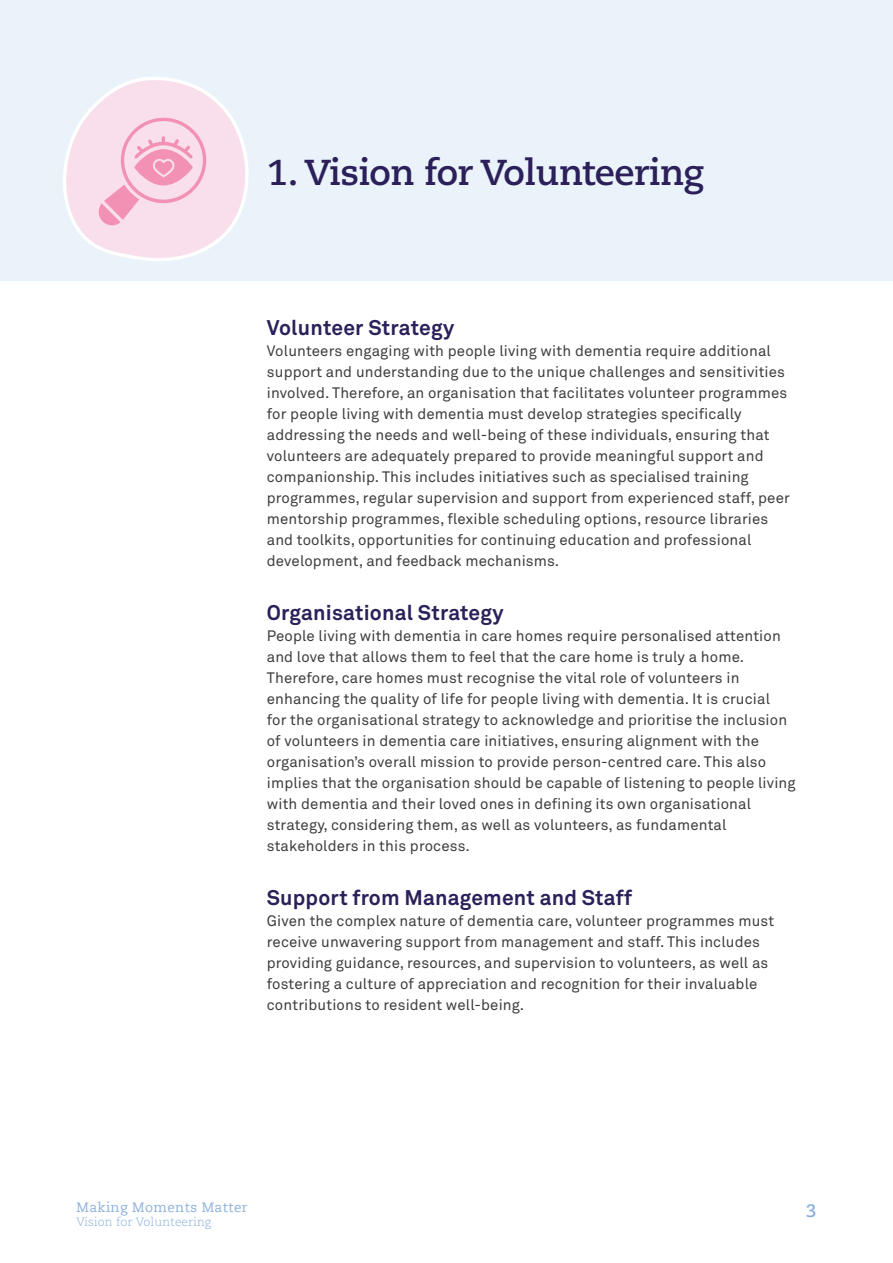
<style>
.page{position:relative;width:893px;height:1263px;background:#fff}
.page>*{position:absolute;margin:0;border:0;box-sizing:border-box;transform-origin:0 0}
.t1{font:700 36px "Caecilia LT Pro 75";letter-spacing:-.01em;color:#2b2059}
.t2{font:700 21px "Akkurat Std";letter-spacing:.01em;color:#2b2059}
.t3{font:700 18px "Caecilia LT Pro 75";color:#8cb0dc}
.t4{font:15px/21px "Akkurat Std";letter-spacing:.01em;color:#3e3e3f}
.t5{font:13.5px "Caecilia LT Pro 55 Roman";letter-spacing:.03em;color:#8cb0dc}
.t6{font:300 12px "Caecilia LT Pro 45";letter-spacing:.01em;color:#8cb0dc}
</style>
<div class="page">
<div style="left:0;top:0;width:893px;height:281px;background:#ebf3fa"></div>
<svg style="left:63px;top:77px;width:186px;height:184px"></svg>
<h1 class="t1" style="left:267px;top:148px;width:439px">1. Vision for Volunteering</h1>
<h2 class="t2" style="left:267px;top:315px;width:189px">Volunteer Strategy</h2>
<p class="t4" style="left:267px;top:341px;width:524px">Volunteers engaging with people living with dementia require additional support and understanding due to the unique challenges and sensitivities involved. Therefore, an organisation that facilitates volunteer programmes for people living with dementia must develop strategies specifically addressing the needs and well-being of these individuals, ensuring that volunteers are adequately prepared to provide meaningful support and companionship. This includes initiatives such as specialised training programmes, regular supervision and support from experienced staff, peer mentorship programmes, flexible scheduling options, resource libraries and toolkits, opportunities for continuing education and professional development, and feedback mechanisms.</p>
<h2 class="t2" style="left:267px;top:600px;width:238px">Organisational Strategy</h2>
<p class="t4" style="left:267px;top:626px;width:530px">People living with dementia in care homes require personalised attention and love that allows them to feel that the care home is truly a home.<br>Therefore, care homes must recognise the vital role of volunteers in enhancing the quality of life for people living with dementia. It is crucial<br>for the organisational strategy to acknowledge and prioritise the inclusion of volunteers in dementia care initiatives, ensuring alignment with the organisation’s overall mission to provide person-centred care. This also implies that the organisation should be capable of listening to people living with dementia and their loved ones in defining its own organisational strategy, considering them, as well as volunteers, as fundamental stakeholders in this process.</p>
<h2 class="t2" style="left:267px;top:885px;width:367px">Support from Management and Staff</h2>
<p class="t4" style="left:267px;top:911px;width:509px">Given the complex nature of dementia care, volunteer programmes must receive unwavering support from management and staff. This includes providing guidance, resources, and supervision to volunteers, as well as fostering a culture of appreciation and recognition for their invaluable contributions to resident well-being.</p>
<p class="t5" style="left:77px;top:1198px;width:173px">Making Moments Matter</p>
<p class="t3" style="left:806px;top:1199px;width:12px">3</p>
<p class="t6" style="left:77px;top:1214px;width:136px">Vision for Volunteering</p>
</div>
